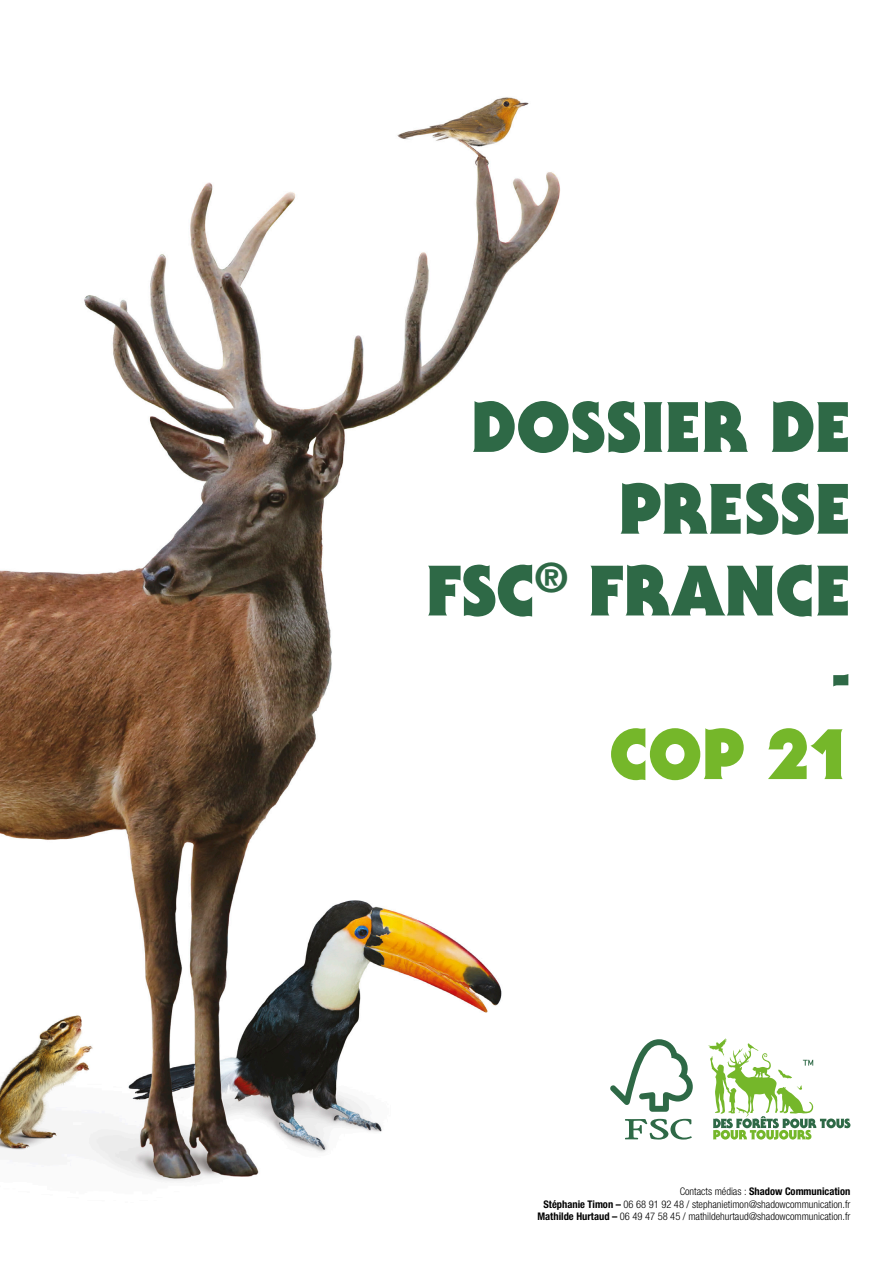
<style>
.page{position:relative;width:893px;height:1263px;background:#fff}
.page>*{position:absolute;margin:0;border:0;box-sizing:border-box;transform-origin:0 0}
.t1{font:900 69.9px/81.8px "Serif Gothic Std";letter-spacing:.01em;color:#2e6946;text-align:right}
.t2{font:900 69.9px "Serif Gothic Std";color:#75b72a}
.t3{font:300 condensed 10.5px "Helvetica Neue LT Std";color:#000}
.t4{font:700 condensed 10.5px "Helvetica Neue LT Std";color:#000}
.s1{font-weight:300}
.s2{font-weight:700}
</style>
<div class="page">
<img style="left:0;top:97px;width:626px;height:1084px">
<svg style="left:610px;top:1039px;width:83px;height:73px"></svg>
<svg style="left:625px;top:1119px;width:67px;height:20px"></svg>
<svg style="left:708px;top:1038px;width:142px;height:102px"></svg>
<p class="t1" style="left:470px;top:385px;width:382px">DOSSIER DE<br>PRESSE</p>
<p class="t1" style="left:427px;top:549px;width:425px">FSC<sup>®</sup> FRANCE</p>
<p class="t1" style="left:831px;top:631px;width:21px">-</p>
<p class="t2" style="left:609px;top:710px;width:243px">COP 21</p>
<p class="t4" style="left:680px;top:1185px;width:172px"><span class="s1">Contacts médias :</span> Shadow Communication</p>
<p class="t3" style="left:543px;top:1198px;width:308px"><span class="s2">Stéphanie Timon –</span> 06 68 91 92 48 / stephanietimon@shadowcommunication.fr</p>
<p class="t3" style="left:537px;top:1211px;width:314px"><span class="s2">Mathilde Hurtaud –</span> 06 49 47 58 45 / mathildehurtaud@shadowcommunication.fr</p>
</div>
